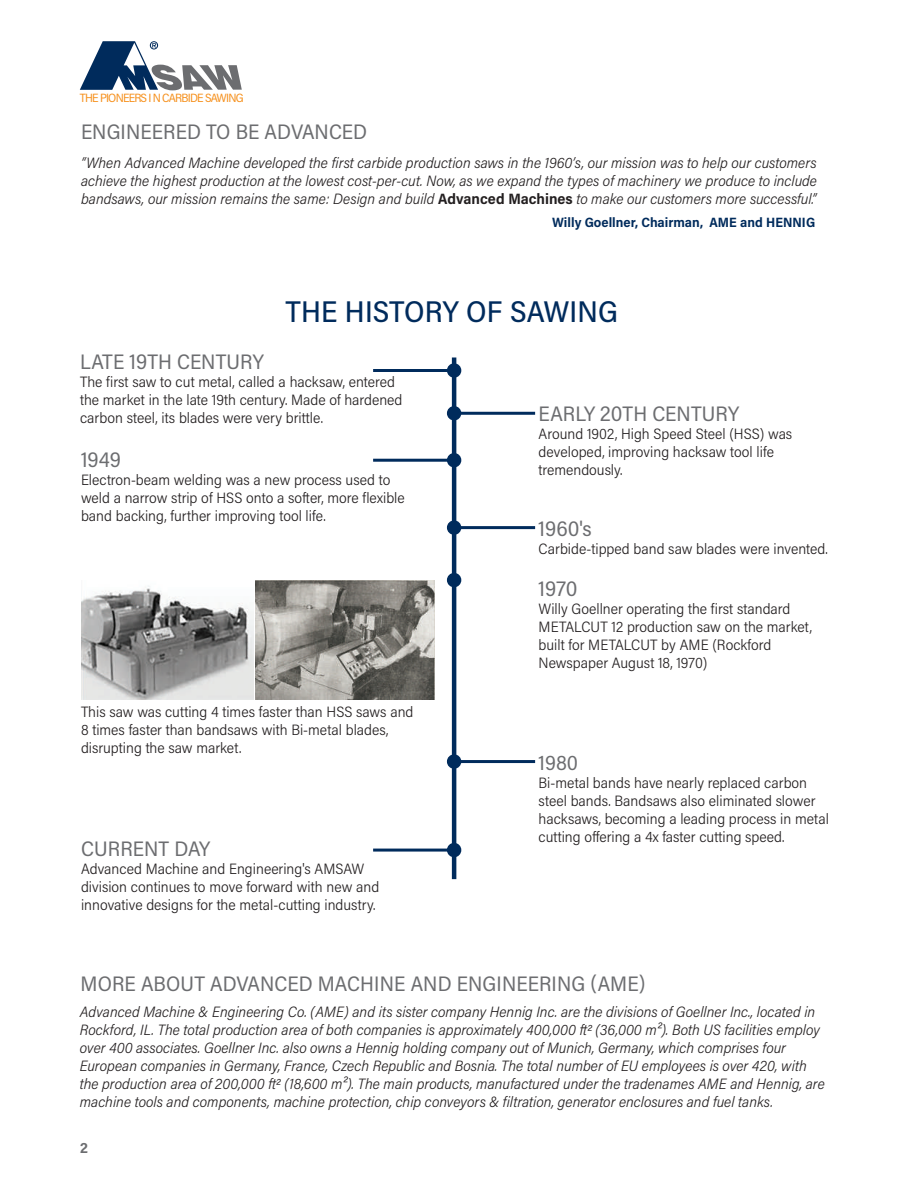
<style>
.page{position:relative;width:918px;height:1188px;background:#fff}
.page>*{position:absolute;margin:0;border:0;box-sizing:border-box;transform-origin:0 0}
.t1{font:500 30px "Acumin Pro Semi Cond";letter-spacing:.005em;color:#002b5c}
.t2{font:21px "Acumin Pro Semi Cond";color:#6c6d70}
.t3{font:italic 300 15px/18px "Acumin Pro Semi Cond";color:#231f20;text-align:justify}
.t4{font:300 15px/18px "Acumin Pro Semi Cond";color:#231f20}
.t5{font:700 15px "Acumin Pro Semi Cond";color:#6c6d70}
.t6{font:700 13.5px "Acumin Pro Semi Cond";color:#002b5c}
.t7{font:12px "Acumin Pro Semi Cond";letter-spacing:-.065em;color:#f6911e}
.s1{font-weight:700;font-style:normal}
</style>
<div class="page">
<svg style="left:80px;top:41px;width:162px;height:49px"></svg>
<img style="left:256px;top:580px;width:178px;height:120px">
<img style="left:81px;top:585px;width:172px;height:115px">
<hr style="left:373px;top:369px;width:81px;height:3px;background:#002b5c">
<hr style="left:373px;top:459px;width:81px;height:3px;background:#002b5c">
<hr style="left:373px;top:849px;width:81px;height:3px;background:#002b5c">
<hr style="left:454px;top:760px;width:81px;height:3px;background:#002b5c">
<hr style="left:454px;top:412px;width:81px;height:3px;background:#002b5c">
<hr style="left:454px;top:526px;width:81px;height:3px;background:#002b5c">
<hr style="left:452px;top:358px;width:4px;height:521px;background:#002b5c">
<div style="left:447px;top:406px;width:14px;height:14px;border:4px solid #002b5c;border-radius:50%"></div>
<div style="left:447px;top:363px;width:14px;height:15px;border:4px solid #002b5c;border-radius:50%"></div>
<div style="left:447px;top:453px;width:14px;height:14px;border:4px solid #002b5c;border-radius:50%"></div>
<div style="left:447px;top:520px;width:14px;height:15px;border:4px solid #002b5c;border-radius:50%"></div>
<div style="left:447px;top:573px;width:14px;height:14px;border:4px solid #002b5c;border-radius:50%"></div>
<div style="left:447px;top:754px;width:14px;height:15px;border:4px solid #002b5c;border-radius:50%"></div>
<div style="left:447px;top:843px;width:14px;height:14px;border:4px solid #002b5c;border-radius:50%"></div>
<p class="t7" style="left:80px;top:90px;width:165px">THE PIONEERS I N CARBIDE SAWING</p>
<h2 class="t2" style="left:81px;top:117px;width:288px">ENGINEERED TO BE ADVANCED</h2>
<p class="t3" style="left:81px;top:153px;width:738px">“When Advanced Machine developed the first carbide production saws in the 1960’s, our mission was to help our customers achieve the highest production at the lowest cost-per-cut. Now, as we expand the types of machinery we produce to include bandsaws, our mission remains the same: Design and build <span class="s1">Advanced Machines</span> to make our customers more successful.”</p>
<p class="t6" style="left:552px;top:213px;width:264px">Willy Goellner, Chairman, AME and HENNIG</p>
<h1 class="t1" style="left:286px;top:291px;width:334px">THE HISTORY OF SAWING</h1>
<h2 class="t2" style="left:80px;top:347px;width:185px">LATE 19TH CENTURY</h2>
<p class="t4" style="left:80px;top:372px;width:324px">The first saw to cut metal, called a hacksaw, entered the market in the late 19th century. Made of hardened carbon steel, its blades were very brittle.</p>
<h2 class="t2" style="left:81px;top:445px;width:42px">1949</h2>
<p class="t4" style="left:81px;top:470px;width:325px">Electron-beam welding was a new process used to weld a narrow strip of HSS onto a softer, more flexible band backing, further improving tool life.</p>
<p class="t4" style="left:81px;top:702px;width:334px">This saw was cutting 4 times faster than HSS saws and<br>8 times faster than bandsaws with Bi-metal blades, disrupting the saw market.</p>
<h2 class="t2" style="left:81px;top:834px;width:131px">CURRENT DAY</h2>
<p class="t4" style="left:81px;top:859px;width:300px">Advanced Machine and Engineering's AMSAW division continues to move forward with new and innovative designs for the metal-cutting industry.</p>
<h2 class="t2" style="left:539px;top:399px;width:202px">EARLY 20TH CENTURY</h2>
<p class="t4" style="left:539px;top:424px;width:255px">Around 1902, High Speed Steel (HSS) was developed, improving hacksaw tool life tremendously.</p>
<h2 class="t2" style="left:539px;top:514px;width:55px">1960's</h2>
<p class="t4" style="left:539px;top:539px;width:291px">Carbide-tipped band saw blades were invented.</p>
<h2 class="t2" style="left:539px;top:574px;width:41px">1970</h2>
<p class="t4" style="left:539px;top:599px;width:275px">Willy Goellner operating the first standard METALCUT 12 production saw on the market, built for METALCUT by AME (Rockford Newspaper August 18, 1970)</p>
<h2 class="t2" style="left:539px;top:748px;width:41px">1980</h2>
<p class="t4" style="left:539px;top:773px;width:292px">Bi-metal bands have nearly replaced carbon steel bands. Bandsaws also eliminated slower hacksaws, becoming a leading process in metal cutting offering a 4x faster cutting speed.</p>
<h2 class="t2" style="left:81px;top:969px;width:567px">MORE ABOUT ADVANCED MACHINE AND ENGINEERING (AME)</h2>
<p class="t3" style="left:80px;top:1002px;width:747px;text-align:left">Advanced Machine &amp; Engineering Co. (AME) and its sister company Hennig Inc. are the divisions of Goellner Inc., located in Rockford, IL. The total production area of both companies is approximately 400,000 ft2 (36,000 m²). Both US facilities employ over 400 associates. Goellner Inc. also owns a Hennig holding company out of Munich, Germany, which comprises four European companies in Germany, France, Czech Republic and Bosnia. The total number of EU employees is over 420, with the production area of 200,000 ft2 (18,600 m²). The main products, manufactured under the tradenames AME and Hennig, are machine tools and components, machine protection, chip conveyors &amp; filtration, generator enclosures and fuel tanks.</p>
<p class="t5" style="left:80px;top:1137px;width:9px">2</p>
</div>
